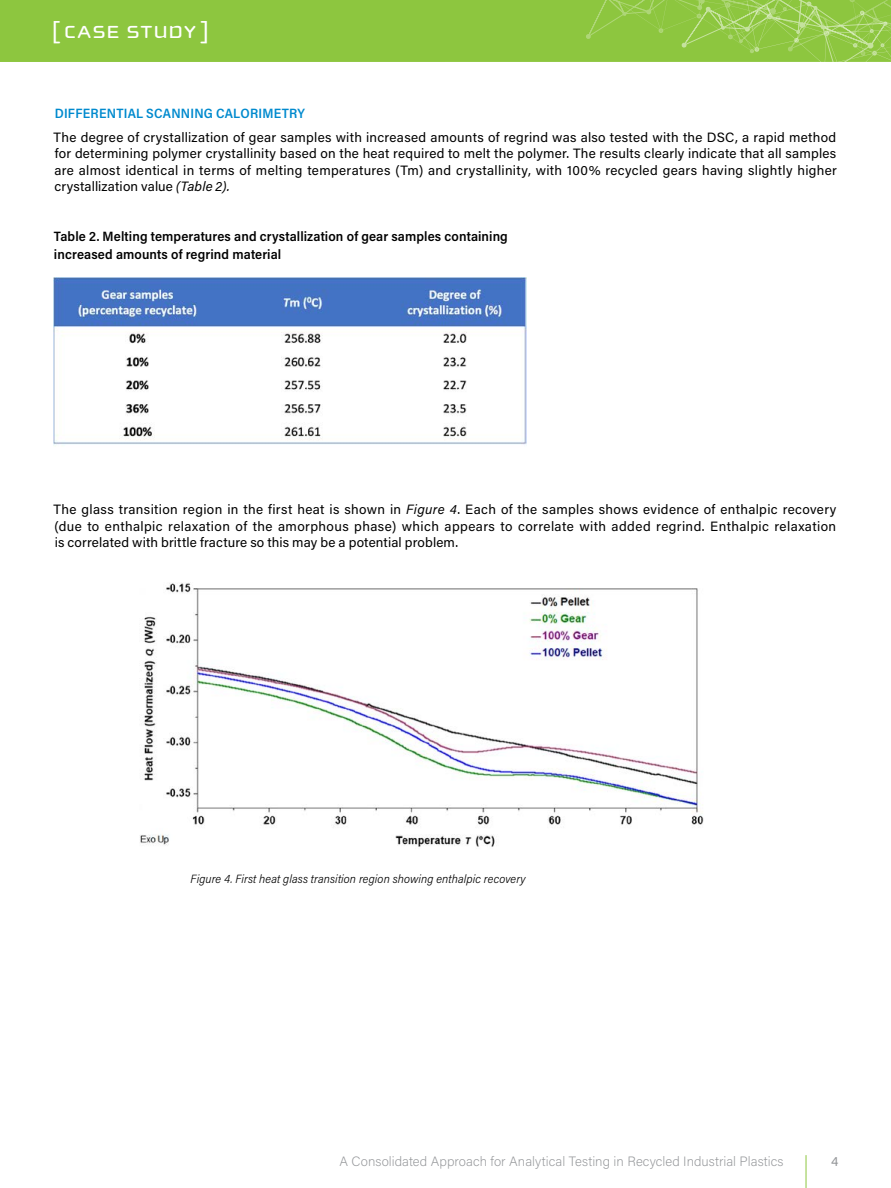
<style>
.page{position:relative;width:891px;height:1188px;background:#fff}
.page>*{position:absolute;margin:0;border:0;box-sizing:border-box;transform-origin:0 0}
.t1{font:25.5px "Cholla Unicase";letter-spacing:.03em;color:#fff;scale:1.1 1}
.t2{font:13.5px/16.5px "Acumin Pro";letter-spacing:.015em;color:#000;text-align:justify}
.t3{font:600 13.5px/18px "Acumin Pro Semi Cond";letter-spacing:.01em;color:#000}
.t4{font:200 13.5px "Acumin Pro";letter-spacing:.005em;color:#939598}
.t5{font:600 13.5px "Acumin Pro Semi Cond";letter-spacing:.015em;color:#008ace}
.t6{font:13.5px "Acumin Pro";color:#939598}
.t7{font:italic 300 12px "Acumin Pro Semi Cond";letter-spacing:.01em;color:#000}
.s1{font-style:italic}
</style>
<div class="page">
<div style="left:0;top:0;width:891px;height:62px;background:#8dc63f"></div>
<hr style="left:806px;top:1155px;width:1px;height:33px;background:#8dc63f">
<svg style="left:584px;top:0;width:307px;height:62px"></svg>
<img style="left:53px;top:278px;width:473px;height:168px">
<img style="left:140px;top:583px;width:564px;height:264px">
<h1 class="t1" style="left:52px;top:19px;width:145px">[ CASE STUDY ]</h1>
<p class="t5" style="left:55px;top:104px;width:252px">DIFFERENTIAL SCANNING CALORIMETRY</p>
<p class="t2" style="left:54px;top:128px;width:785px">The degree of crystallization of gear samples with increased amounts of regrind was also tested with the DSC, a rapid method for determining polymer crystallinity based on the heat required to melt the polymer. The results clearly indicate that all samples are almost identical in terms of melting temperatures (Tm) and crystallinity, with 100% recycled gears having slightly higher crystallization value <span class="s1">(Table 2).</span></p>
<p class="t3" style="left:54px;top:227px;width:455px">Table 2. Melting temperatures and crystallization of gear samples containing increased amounts of regrind material</p>
<p class="t2" style="left:54px;top:501px;width:784px">The glass transition region in the first heat is shown in <span class="s1">Figure 4</span>. Each of the samples shows evidence of enthalpic recovery (due to enthalpic relaxation of the amorphous phase) which appears to correlate with added regrind. Enthalpic relaxation is correlated with brittle fracture so this may be a potential problem.</p>
<p class="t7" style="left:191px;top:871px;width:337px">Figure 4. First heat glass transition region showing enthalpic recovery</p>
<p class="t4" style="left:339px;top:1152px;width:446px">A Consolidated Approach for Analytical Testing in Recycled Industrial Plastics</p>
<p class="t6" style="left:831px;top:1151px;width:9px">4</p>
</div>
